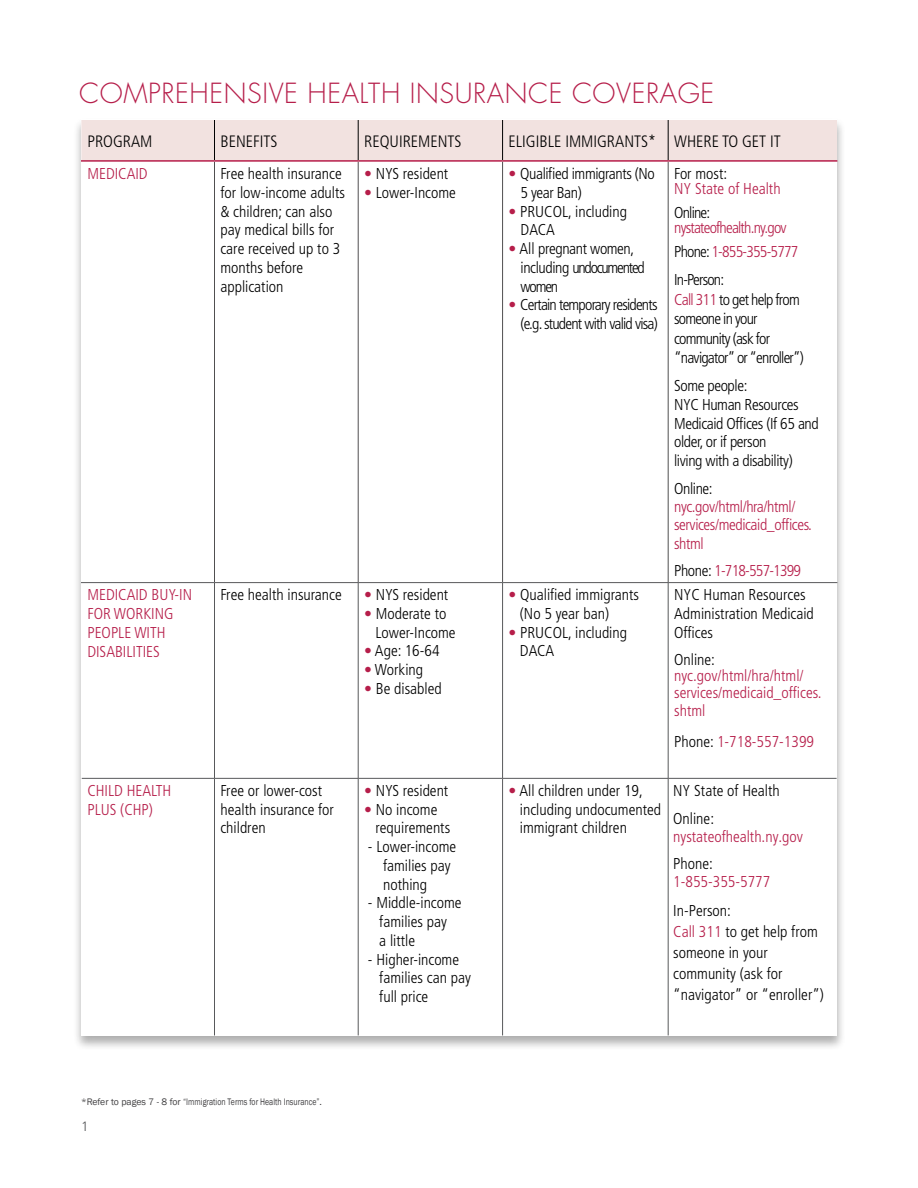
<style>
.page{position:relative;width:918px;height:1188px;background:#fff}
.page>*{position:absolute;margin:0;border:0;box-sizing:border-box;transform-origin:0 0}
.t1{font:300 27px "Futura Std";letter-spacing:.02em;color:#b61e4a}
.t2{font:300 condensed 16.5px "Frutiger LT Std";color:#000}
.t3{font:300 condensed 15.75px/18.8px "Frutiger LT Std";color:#000}
.t4{font:300 condensed 15.75px/18.8px "Frutiger LT Std";color:#b61e4a}
.t5{font:300 condensed 15.75px/18.8px "Frutiger LT Std";letter-spacing:-.025em;color:#000}
.t6{font:300 condensed 15.75px/19.5px "Frutiger LT Std";letter-spacing:-.05em;color:#000;text-align:right}
.t7{font:300 condensed 15.75px/24px "Frutiger LT Std";letter-spacing:-.05em;color:#b61e4a}
.t8{font:300 condensed 15.75px/18.3px "Frutiger LT Std";letter-spacing:-.025em;color:#b61e4a}
.t9{font:300 13.5px "Frutiger LT Std";color:#58595b}
.t10{font:9.75px "Franklin Gothic";color:#414042}
.s1{color:#b61e4a}
.s2{color:#000}
</style>
<div class="page">
<div style="left:72px;top:117px;width:774px;height:933px;background:#000;opacity:.32"></div>
<div style="left:81px;top:120px;width:756px;height:916px;background:#fff"></div>
<div style="left:81px;top:120px;width:756px;height:40px;background:#f2e2e0"></div>
<hr style="left:214px;top:162px;width:1px;height:420px;background:#504f50">
<hr style="left:358px;top:162px;width:1px;height:420px;background:#504f50">
<hr style="left:502px;top:162px;width:1px;height:420px;background:#504f50">
<hr style="left:668px;top:162px;width:1px;height:420px;background:#504f50">
<hr style="left:214px;top:120px;width:1px;height:40px;background:#000">
<hr style="left:358px;top:120px;width:1px;height:40px;background:#000">
<hr style="left:502px;top:120px;width:1px;height:40px;background:#000">
<hr style="left:668px;top:120px;width:1px;height:40px;background:#000">
<hr style="left:81px;top:160px;width:133px;height:2px;background:#b61e4a">
<hr style="left:214px;top:160px;width:144px;height:2px;background:#b61e4a">
<hr style="left:358px;top:160px;width:145px;height:2px;background:#b61e4a">
<hr style="left:503px;top:160px;width:165px;height:2px;background:#b61e4a">
<hr style="left:668px;top:160px;width:169px;height:2px;background:#b61e4a">
<hr style="left:81px;top:582px;width:133px;height:1px;background:#58595b">
<hr style="left:214px;top:582px;width:144px;height:1px;background:#58595b">
<hr style="left:214px;top:583px;width:1px;height:195px;background:#58595b">
<hr style="left:358px;top:582px;width:145px;height:1px;background:#58595b">
<hr style="left:358px;top:583px;width:1px;height:195px;background:#58595b">
<hr style="left:503px;top:582px;width:165px;height:1px;background:#58595b">
<hr style="left:502px;top:583px;width:1px;height:195px;background:#58595b">
<hr style="left:668px;top:582px;width:169px;height:1px;background:#58595b">
<hr style="left:668px;top:583px;width:1px;height:195px;background:#58595b">
<hr style="left:82px;top:778px;width:132px;height:1px;background:#58595b">
<hr style="left:214px;top:778px;width:144px;height:1px;background:#58595b">
<hr style="left:214px;top:779px;width:1px;height:256px;background:#58595b">
<hr style="left:358px;top:778px;width:145px;height:1px;background:#58595b">
<hr style="left:358px;top:779px;width:1px;height:256px;background:#58595b">
<hr style="left:503px;top:778px;width:165px;height:1px;background:#58595b">
<hr style="left:502px;top:779px;width:1px;height:256px;background:#58595b">
<hr style="left:668px;top:778px;width:169px;height:1px;background:#58595b">
<hr style="left:668px;top:779px;width:1px;height:256px;background:#58595b">
<h1 class="t1" style="left:79px;top:77px;width:637px">COMPREHENSIVE HEALTH INSURANCE COVERAGE</h1>
<p class="t2" style="left:87px;top:132px;width:67px">PROGRAM</p>
<p class="t2" style="left:220px;top:132px;width:59px">BENEFITS</p>
<p class="t2" style="left:364px;top:132px;width:99px">REQUIREMENTS</p>
<p class="t2" style="left:509px;top:132px;width:274px">ELIGIBLE IMMIGRANTS* WHERE TO GET IT</p>
<p class="t4" style="left:87px;top:165px;width:62px">MEDICAID</p>
<p class="t3" style="left:220px;top:165px;width:126px">Free health insurance for low-income adults &amp; children; can also pay medical bills for care received up to 3 months before application</p>
<p class="t3" style="left:364px;top:164px;width:86px"><span class="s1">•</span> NYS resident</p>
<p class="t5" style="left:521px;top:164px;width:136px;text-indent:-12px"><span class="s1">•</span> Qualified immigrants (No<br>5 year Ban)</p>
<p class="t3" style="left:521px;top:202px;width:108px;text-indent:-12px"><span class="s1">•</span> PRUCOL, including<br>DACA</p>
<p class="t5" style="left:521px;top:239px;width:126px;text-indent:-12px"><span class="s1">•</span> All pregnant women, including undocumented women</p>
<p class="t6" style="left:509px;top:296px;width:151px;line-height:18.8px"><span class="s1">•</span> Certain temporary residents (e.g. student with valid visa)</p>
<p class="t3" style="left:674px;top:164px;width:55px">For most:</p>
<p class="t4" style="left:674px;top:179px;width:108px">NY State of Health</p>
<p class="t3" style="left:674px;top:203px;width:38px">Online:</p>
<p class="t7" style="left:674px;top:216px;width:126px">nystateofhealth.ny.gov<br><span class="s2">Phone:</span> 1-855-355-5777</p>
<p class="t6" style="left:674px;top:271px;width:131px;text-align:left">In-Person:<br><span class="s1">Call 311</span> to get help from someone in your community (ask for “navigator” or “enroller”)</p>
<p class="t5" style="left:674px;top:377px;width:146px">Some people:<br>NYC Human Resources<br>Medicaid Offices (If 65 and older, or if person<br>living with a disability)</p>
<p class="t3" style="left:674px;top:479px;width:40px">Online:</p>
<p class="t8" style="left:674px;top:498px;width:139px">nyc.gov/html/hra/html/ services/medicaid_offices. shtml</p>
<p class="t7" style="left:674px;top:559px;width:129px"><span class="s2">Phone:</span> 1-718-557-1399</p>
<p class="t3" style="left:364px;top:183px;width:93px"><span class="s1">•</span> Lower-Income</p>
<p class="t4" style="left:87px;top:586px;width:106px">MEDICAID BUY-IN<br>FOR WORKING<br>PEOPLE WITH<br>DISABILITIES</p>
<p class="t3" style="left:220px;top:586px;width:123px">Free health insurance</p>
<p class="t3" style="left:364px;top:586px;width:86px"><span class="s1">•</span> NYS resident</p>
<p class="t3" style="left:376px;top:604px;width:82px;text-indent:-11px"><span class="s1">•</span> Moderate to<br>Lower-Income</p>
<p class="t3" style="left:364px;top:642px;width:77px"><span class="s1">•</span> Age: 16-64</p>
<p class="t3" style="left:364px;top:661px;width:60px"><span class="s1">•</span> Working</p>
<p class="t3" style="left:364px;top:679px;width:79px"><span class="s1">•</span> Be disabled</p>
<p class="t4" style="left:87px;top:781px;width:86px">CHILD HEALTH<br>PLUS (CHP)</p>
<p class="t3" style="left:220px;top:781px;width:115px">Free or lower-cost health insurance for children</p>
<p class="t3" style="left:364px;top:781px;width:86px"><span class="s1">•</span> NYS resident</p>
<p class="t3" style="left:376px;top:800px;width:76px;text-indent:-11px"><span class="s1">•</span> No income requirements</p>
<p class="t3" style="left:383px;top:838px;width:75px;text-indent:-15px">- Lower-income families pay nothing</p>
<p class="t3" style="left:379px;top:894px;width:84px;text-indent:-11px">- Middle-income families pay<br>a little</p>
<p class="t3" style="left:379px;top:950px;width:93px;text-indent:-11px">- Higher-income families can pay full price</p>
<p class="t10" style="left:81px;top:1096px;width:242px">*Refer to pages 7 - 8 for “Immigration Terms for Health Insurance”.</p>
<p class="t9" style="left:81px;top:1118px;width:9px">1</p>
<p class="t3" style="left:520px;top:586px;width:121px;text-indent:-11px"><span class="s1">•</span> Qualified immigrants (No 5 year ban)</p>
<p class="t3" style="left:520px;top:623px;width:109px;text-indent:-11px"><span class="s1">•</span> PRUCOL, including<br>DACA</p>
<p class="t3" style="left:674px;top:586px;width:141px">NYC Human Resources<br>Administration Medicaid<br>Offices</p>
<p class="t3" style="left:674px;top:650px;width:42px">Online:</p>
<p class="t4" style="left:674px;top:668px;width:149px;line-height:16.5px">nyc.gov/html/hra/html/ services/medicaid_offices.</p>
<p class="t4" style="left:674px;top:696px;width:142px;line-height:30.8px">shtml<br><span class="s2">Phone:</span> 1-718-557-1399</p>
<p class="t3" style="left:520px;top:781px;width:143px;text-indent:-11px"><span class="s1">•</span> All children under 19, including undocumented immigrant children</p>
<p class="t3" style="left:673px;top:777px;width:108px;line-height:27.8px">NY State of Health<br>Online:</p>
<p class="t4" style="left:673px;top:828px;width:131px">nystateofhealth.ny.gov</p>
<p class="t3" style="left:673px;top:854px;width:41px">Phone:</p>
<p class="t4" style="left:673px;top:873px;width:99px">1-855-355-5777</p>
<p class="t3" style="left:673px;top:900px;width:152px;line-height:21px">In-Person:<br><span class="s1">Call 311</span> to get help from someone in your community (ask for “navigator” or “enroller”)</p>
</div>
